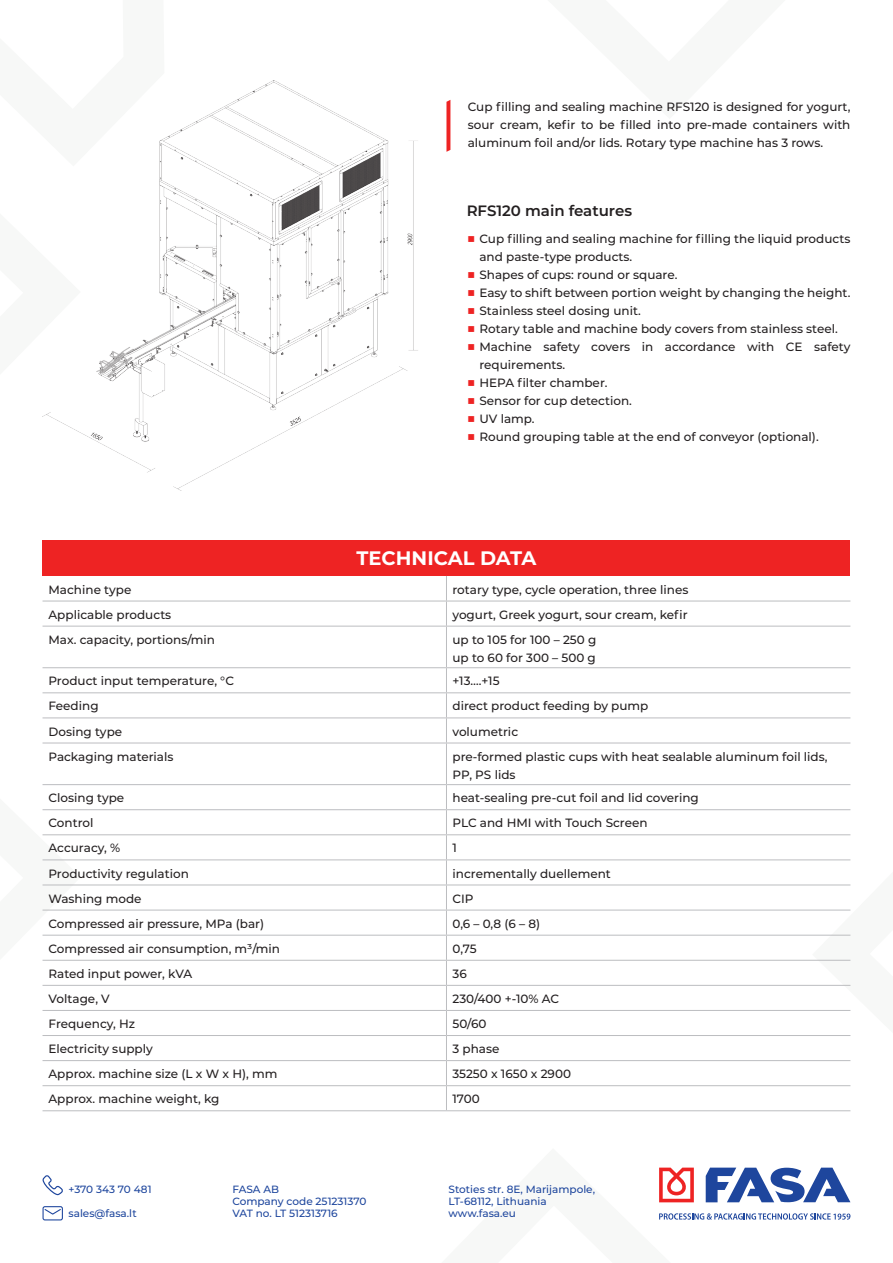
<style>
.page{position:relative;width:893px;height:1263px;background:#fff}
.page>*{position:absolute;margin:0;border:0;box-sizing:border-box;transform-origin:0 0}
.Lentelės_pav{font:700 19.5px "Montserrat";color:#fff}
.Main_features_Pav{font:600 15px "Montserrat";color:#231f20}
.Lentelės_tekstas{font:500 12px/18px "Montserrat";color:#231f20}
.Tekstas{font:500 12px/18px "Montserrat";color:#231f20}
.t1{font:500 10.5px/12px "Montserrat";color:#1e469d}
.s1{font-weight:400;font-size:15px;color:#ee2323}
</style>
<div class="page">
<svg style="left:42px;top:625px;width:39px;height:487px"></svg>
<svg style="left:42px;top:1175px;width:21px;height:21px"></svg>
<svg style="left:42px;top:1206px;width:21px;height:15px"></svg>
<svg style="left:659px;top:692px;width:192px;height:528px"></svg>
<div style="left:43px;top:540px;width:807px;height:36px;background:#ee2323"></div>
<hr style="left:43px;top:601px;width:403px;height:1px;background:#bcbdc0">
<hr style="left:446px;top:601px;width:404px;height:1px;background:#bcbdc0">
<svg style="left:446px;top:576px;width:1px;height:50px"></svg>
<hr style="left:43px;top:626px;width:403px;height:1px;background:#bcbdc0">
<hr style="left:446px;top:626px;width:404px;height:1px;background:#bcbdc0">
<hr style="left:446px;top:626px;width:1px;height:41px;background:#bcbdc0">
<hr style="left:43px;top:667px;width:403px;height:1px;background:#bcbdc0">
<hr style="left:446px;top:667px;width:404px;height:1px;background:#bcbdc0">
<hr style="left:43px;top:692px;width:403px;height:1px;background:#bcbdc0">
<hr style="left:446px;top:692px;width:404px;height:1px;background:#bcbdc0">
<hr style="left:43px;top:717px;width:403px;height:1px;background:#bcbdc0">
<hr style="left:446px;top:717px;width:404px;height:1px;background:#bcbdc0">
<svg style="left:446px;top:668px;width:1px;height:74px"></svg>
<hr style="left:43px;top:742px;width:403px;height:1px;background:#bcbdc0">
<hr style="left:446px;top:742px;width:404px;height:1px;background:#bcbdc0">
<hr style="left:446px;top:743px;width:1px;height:41px;background:#bcbdc0">
<hr style="left:43px;top:784px;width:403px;height:1px;background:#bcbdc0">
<hr style="left:446px;top:784px;width:404px;height:1px;background:#bcbdc0">
<hr style="left:43px;top:809px;width:403px;height:1px;background:#bcbdc0">
<hr style="left:446px;top:809px;width:404px;height:1px;background:#bcbdc0">
<hr style="left:43px;top:834px;width:403px;height:1px;background:#bcbdc0">
<hr style="left:446px;top:834px;width:404px;height:1px;background:#bcbdc0">
<hr style="left:43px;top:859px;width:403px;height:1px;background:#bcbdc0">
<hr style="left:446px;top:859px;width:404px;height:1px;background:#bcbdc0">
<hr style="left:43px;top:884px;width:403px;height:1px;background:#bcbdc0">
<hr style="left:446px;top:884px;width:404px;height:1px;background:#bcbdc0">
<hr style="left:43px;top:910px;width:403px;height:1px;background:#bcbdc0">
<hr style="left:446px;top:910px;width:404px;height:1px;background:#bcbdc0">
<hr style="left:43px;top:935px;width:403px;height:1px;background:#bcbdc0">
<hr style="left:446px;top:935px;width:404px;height:1px;background:#bcbdc0">
<hr style="left:43px;top:960px;width:403px;height:1px;background:#bcbdc0">
<hr style="left:446px;top:960px;width:404px;height:1px;background:#bcbdc0">
<hr style="left:43px;top:985px;width:403px;height:1px;background:#bcbdc0">
<hr style="left:446px;top:985px;width:404px;height:1px;background:#bcbdc0">
<hr style="left:43px;top:1010px;width:403px;height:1px;background:#bcbdc0">
<hr style="left:446px;top:1010px;width:404px;height:1px;background:#bcbdc0">
<hr style="left:43px;top:1035px;width:403px;height:1px;background:#bcbdc0">
<hr style="left:446px;top:1035px;width:404px;height:1px;background:#bcbdc0">
<hr style="left:43px;top:1060px;width:403px;height:1px;background:#bcbdc0">
<hr style="left:446px;top:1060px;width:404px;height:1px;background:#bcbdc0">
<hr style="left:43px;top:1085px;width:403px;height:1px;background:#bcbdc0">
<hr style="left:446px;top:1085px;width:404px;height:1px;background:#bcbdc0">
<svg style="left:446px;top:785px;width:1px;height:325px"></svg>
<hr style="left:43px;top:1110px;width:403px;height:1px;background:#bcbdc0">
<hr style="left:446px;top:1110px;width:404px;height:1px;background:#bcbdc0">
<svg style="left:446px;top:100px;width:4px;height:52px"></svg>
<img style="left:43px;top:81px;width:375px;height:410px">
<p class="Tekstas" style="left:468px;top:98px;width:384px;text-align:justify">Cup filling and sealing machine RFS120 is designed for yogurt, sour cream, kefir to be filled into pre-made containers with aluminum foil and/or lids. Rotary type machine has 3 rows.</p>
<p class="Main_features_Pav" style="left:467px;top:200px;width:167px">RFS120 main features</p>
<p class="Tekstas" style="left:479px;top:229px;width:372px;text-indent:-13px"><span class="s1">■</span> Cup filling and sealing machine for filling the liquid products and paste-type products.</p>
<p class="Tekstas" style="left:467px;top:265px;width:212px"><span class="s1">■</span> Shapes of cups: round or square.</p>
<p class="Tekstas" style="left:467px;top:283px;width:385px"><span class="s1">■</span> Easy to shift between portion weight by changing the height.</p>
<p class="Tekstas" style="left:467px;top:301px;width:176px"><span class="s1">■</span> Stainless steel dosing unit.</p>
<p class="Tekstas" style="left:467px;top:319px;width:373px"><span class="s1">■</span> Rotary table and machine body covers from stainless steel.</p>
<p class="Tekstas" style="left:479px;top:337px;width:372px;text-indent:-13px"><span class="s1">■</span> Machine safety covers in accordance with CE safety requirements.</p>
<p class="Tekstas" style="left:467px;top:373px;width:142px"><span class="s1">■</span> HEPA filter chamber.</p>
<p class="Tekstas" style="left:467px;top:391px;width:167px"><span class="s1">■</span> Sensor for cup detection.</p>
<p class="Tekstas" style="left:467px;top:409px;width:69px"><span class="s1">■</span> UV lamp.</p>
<p class="Tekstas" style="left:467px;top:427px;width:354px"><span class="s1">■</span> Round grouping table at the end of conveyor (optional).</p>
<p class="Lentelės_pav" style="left:356px;top:544px;width:182px">TECHNICAL DATA</p>
<p class="Lentelės_tekstas" style="left:49px;top:580px;width:84px">Machine type</p>
<p class="Lentelės_tekstas" style="left:452px;top:580px;width:237px">rotary type, cycle operation, three lines</p>
<p class="Lentelės_tekstas" style="left:49px;top:605px;width:124px">Applicable products</p>
<p class="Lentelės_tekstas" style="left:452px;top:605px;width:237px">yogurt, Greek yogurt, sour cream, kefir</p>
<p class="Lentelės_tekstas" style="left:49px;top:630px;width:168px">Max. capacity, portions/min</p>
<p class="Lentelės_tekstas" style="left:452px;top:630px;width:145px">up to 105 for 100 – 250 g up to 60 for 300 – 500 g</p>
<p class="Lentelės_tekstas" style="left:49px;top:672px;width:187px">Product input temperature, °C</p>
<p class="Lentelės_tekstas" style="left:452px;top:672px;width:49px">+13….+15</p>
<p class="Lentelės_tekstas" style="left:49px;top:697px;width:52px">Feeding</p>
<p class="Lentelės_tekstas" style="left:452px;top:697px;width:197px">direct product feeding by pump</p>
<p class="Lentelės_tekstas" style="left:49px;top:722px;width:75px">Dosing type</p>
<p class="Lentelės_tekstas" style="left:452px;top:722px;width:67px">volumetric</p>
<p class="Lentelės_tekstas" style="left:49px;top:747px;width:126px">Packaging materials</p>
<p class="Lentelės_tekstas" style="left:452px;top:747px;width:377px">pre-formed plastic cups with heat sealable aluminum foil lids,<br>PP, PS lids</p>
<p class="Lentelės_tekstas" style="left:49px;top:788px;width:77px">Closing type</p>
<p class="Lentelės_tekstas" style="left:452px;top:788px;width:248px">heat-sealing pre-cut foil and lid covering</p>
<p class="Lentelės_tekstas" style="left:49px;top:813px;width:46px">Control</p>
<p class="Lentelės_tekstas" style="left:452px;top:813px;width:197px">PLC and HMI with Touch Screen</p>
<p class="Lentelės_tekstas" style="left:49px;top:839px;width:73px">Accuracy, %</p>
<p class="Lentelės_tekstas" style="left:452px;top:839px;width:6px">1</p>
<p class="Lentelės_tekstas" style="left:49px;top:864px;width:142px">Productivity regulation</p>
<p class="Lentelės_tekstas" style="left:452px;top:864px;width:160px">incrementally duellement</p>
<p class="Lentelės_tekstas" style="left:49px;top:889px;width:95px">Washing mode</p>
<p class="Lentelės_tekstas" style="left:452px;top:889px;width:23px">CIP</p>
<p class="Lentelės_tekstas" style="left:49px;top:914px;width:217px">Compressed air pressure, MPa (bar)</p>
<p class="Lentelės_tekstas" style="left:452px;top:914px;width:89px">0,6 – 0,8 (6 – 8)</p>
<p class="Lentelės_tekstas" style="left:49px;top:939px;width:233px">Compressed air consumption, m³/min</p>
<p class="Lentelės_tekstas" style="left:452px;top:939px;width:26px">0,75</p>
<p class="Lentelės_tekstas" style="left:49px;top:964px;width:145px">Rated input power, kVA</p>
<p class="Lentelės_tekstas" style="left:452px;top:964px;width:16px">36</p>
<p class="Lentelės_tekstas" style="left:49px;top:989px;width:63px">Voltage, V</p>
<p class="Lentelės_tekstas" style="left:452px;top:989px;width:108px">230/400 +-10% AC</p>
<p class="Lentelės_tekstas" style="left:49px;top:1014px;width:88px">Frequency, Hz</p>
<p class="Lentelės_tekstas" style="left:452px;top:1014px;width:36px">50/60</p>
<p class="Lentelės_tekstas" style="left:49px;top:1039px;width:106px">Electricity supply</p>
<p class="Lentelės_tekstas" style="left:452px;top:1039px;width:48px">3 phase</p>
<p class="Lentelės_tekstas" style="left:49px;top:1064px;width:230px">Approx. machine size (L x W x H), mm</p>
<p class="Lentelės_tekstas" style="left:452px;top:1064px;width:120px">35250 x 1650 x 2900</p>
<p class="Lentelės_tekstas" style="left:49px;top:1089px;width:173px">Approx. machine weight, kg</p>
<p class="Lentelės_tekstas" style="left:452px;top:1089px;width:29px">1700</p>
<p class="t1" style="left:68px;top:1183px;width:85px">+370 343 70 481</p>
<p class="t1" style="left:68px;top:1207px;width:70px">sales@fasa.lt</p>
<p class="t1" style="left:232px;top:1183px;width:136px">FASA AB<br>Company code 251231370<br>VAT no. LT 512313716</p>
<p class="t1" style="left:449px;top:1183px;width:148px">Stoties str. 8E, Marijampole,<br>LT-68112, Lithuania www.fasa.eu</p>
</div>
